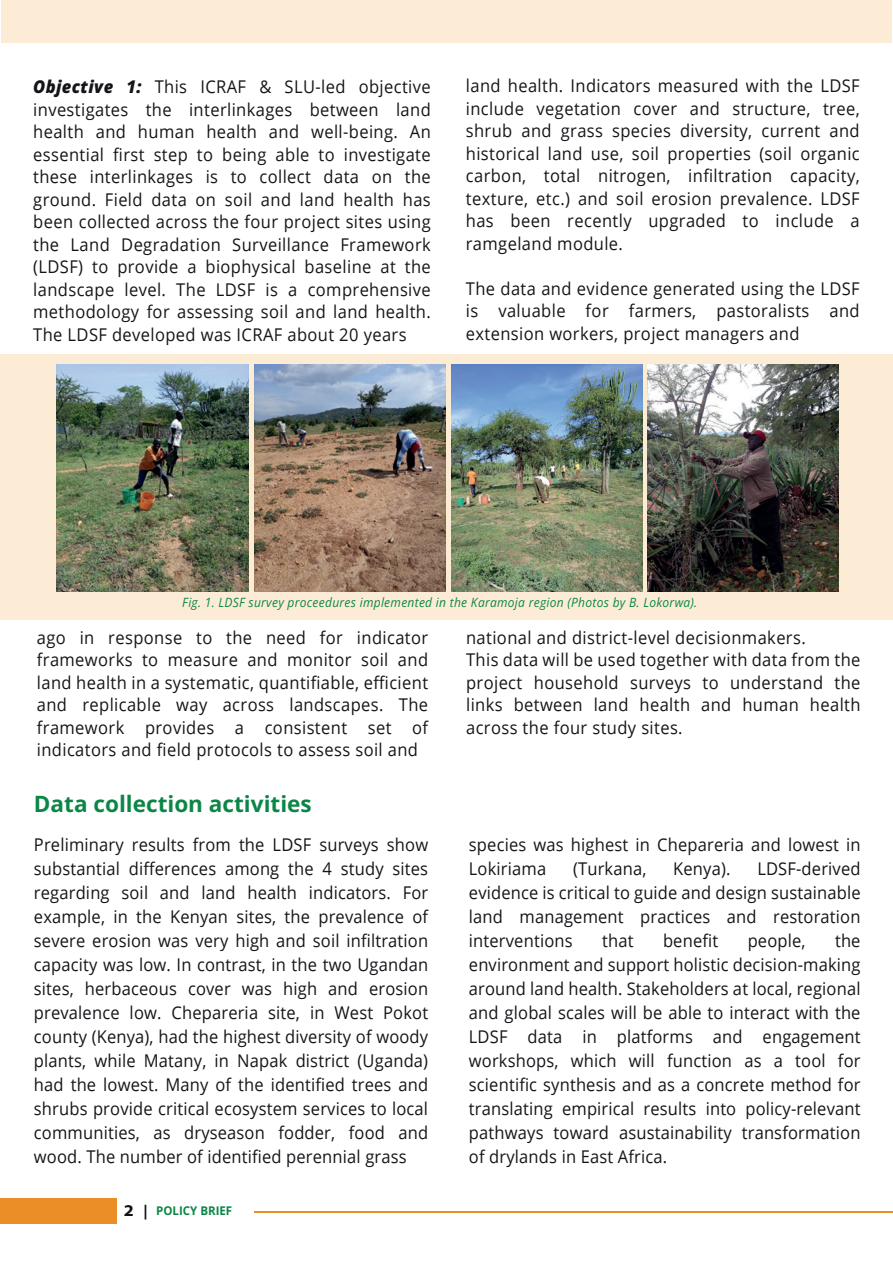
<style>
.page{position:relative;width:893px;height:1263px;background:#fff}
.page>*{position:absolute;margin:0;border:0;box-sizing:border-box;transform-origin:0 0}
.t1{font:700 22.5px "Open Sans";color:#0b8646}
.t2{font:17.55px/22.5px "Open Sans";letter-spacing:.025em;color:#171419;text-align:justify;scale:.94 1}
.t3{font:700 16.5px "Myriad Pro";color:#101315;scale:1.09 1}
.t4{font:italic 12.75px "Open Sans";letter-spacing:.025em;color:#0b8646;scale:.94 1}
.t5{font:700 12px "Open Sans";color:#0b8646;scale:.96 1}
.s1{font-weight:800;font-style:italic}
</style>
<div class="page">
<div style="left:1px;top:0;width:890px;height:42px;background:#fdecd5"></div>
<div style="left:0;top:354px;width:893px;height:266px;background:#fdecd5"></div>
<img style="left:56px;top:364px;width:192px;height:227px">
<img style="left:254px;top:364px;width:191px;height:227px">
<img style="left:451px;top:365px;width:192px;height:226px">
<img style="left:647px;top:365px;width:192px;height:226px">
<hr style="left:0;top:1211px;width:893px;height:2px;background:#eb8e25">
<div style="left:0;top:1198px;width:253px;height:65px;background:#fff"></div>
<div style="left:0;top:1198px;width:117px;height:26px;background:#eb8e25"></div>
<p class="t2" style="left:33px;top:75px;width:424px"><span class="s1">Objective 1:</span> This ICRAF &amp; SLU-led objective investigates the interlinkages between land health and human health and well-being. An essential first step to being able to investigate these interlinkages is to collect data on the ground. Field data on soil and land health has been collected across the four project sites using the Land Degradation Surveillance Framework (LDSF) to provide a biophysical baseline at the landscape level. The LDSF is a comprehensive methodology for assessing soil and land health.<br>The LDSF developed was ICRAF about 20 years</p>
<p class="t2" style="left:466px;top:74px;width:421px">land health. Indicators measured with the LDSF include vegetation cover and structure, tree, shrub and grass species diversity, current and historical land use, soil properties (soil organic carbon, total nitrogen, infiltration capacity, texture, etc.) and soil erosion prevalence. LDSF has been recently upgraded to include a ramgeland module.</p>
<p class="t2" style="left:466px;top:277px;width:420px">The data and evidence generated using the LDSF is valuable for farmers, pastoralists and extension workers, project managers and</p>
<p class="t4" style="left:182px;top:594px;width:549px">Fig. 1. LDSF survey proceedures implemented in the Karamoja region (Photos by B. Lokorwa).</p>
<p class="t2" style="left:37px;top:626px;width:418px">ago in response to the need for indicator frameworks to measure and monitor soil and land health in a systematic, quantifiable, efficient and replicable way across landscapes. The framework provides a consistent set of indicators and field protocols to assess soil and</p>
<p class="t1" style="left:34px;top:788px;width:279px">Data collection activities</p>
<p class="t2" style="left:34px;top:832px;width:421px;line-height:24px">Preliminary results from the LDSF surveys show substantial differences among the 4 study sites regarding soil and land health indicators. For example, in the Kenyan sites, the prevalence of severe erosion was very high and soil infiltration capacity was low. In contrast, in the two Ugandan sites, herbaceous cover was high and erosion prevalence low. Chepareria site, in West Pokot county (Kenya), had the highest diversity of woody plants, while Matany, in Napak district (Uganda) had the lowest. Many of the identified trees and shrubs provide critical ecosystem services to local communities, as dryseason fodder, food and wood. The number of identified perennial grass</p>
<p class="t3" style="left:124px;top:1200px;width:11px">2</p>
<p class="t5" style="left:156px;top:1202px;width:81px">POLICY BRIEF</p>
<p class="t2" style="left:466px;top:625px;width:421px;text-align:left">national and district-level decisionmakers.<br>This data will be used together with data from the project household surveys to understand the links between land health and human health across the four study sites.</p>
<p class="t2" style="left:469px;top:832px;width:418px;line-height:24px">species was highest in Chepareria and lowest in<br>Lokiriama</p>
<p class="t2" style="left:469px;top:856px;width:418px;line-height:24px;text-indent:288px">LDSF-derived evidence is critical to guide and design sustainable land management practices and restoration interventions</p>
<p class="t2" style="left:573px;top:856px;width:80px">(Turkana,</p>
<p class="t2" style="left:673px;top:856px;width:62px">Kenya).</p>
<p class="t2" style="left:602px;top:928px;width:35px">that</p>
<p class="t2" style="left:663px;top:928px;width:60px">benefit</p>
<p class="t2" style="left:748px;top:928px;width:63px">people,</p>
<p class="t2" style="left:469px;top:928px;width:418px;line-height:24px;text-indent:366px">the environment and support holistic decision-making around land health. Stakeholders at local, regional and global scales will be able to interact with the LDSF data in platforms and engagement workshops, which will function as a tool for scientific synthesis and as a concrete method for translating empirical results into policy-relevant pathways toward asustainability transformation of drylands in East Africa.</p>
</div>
